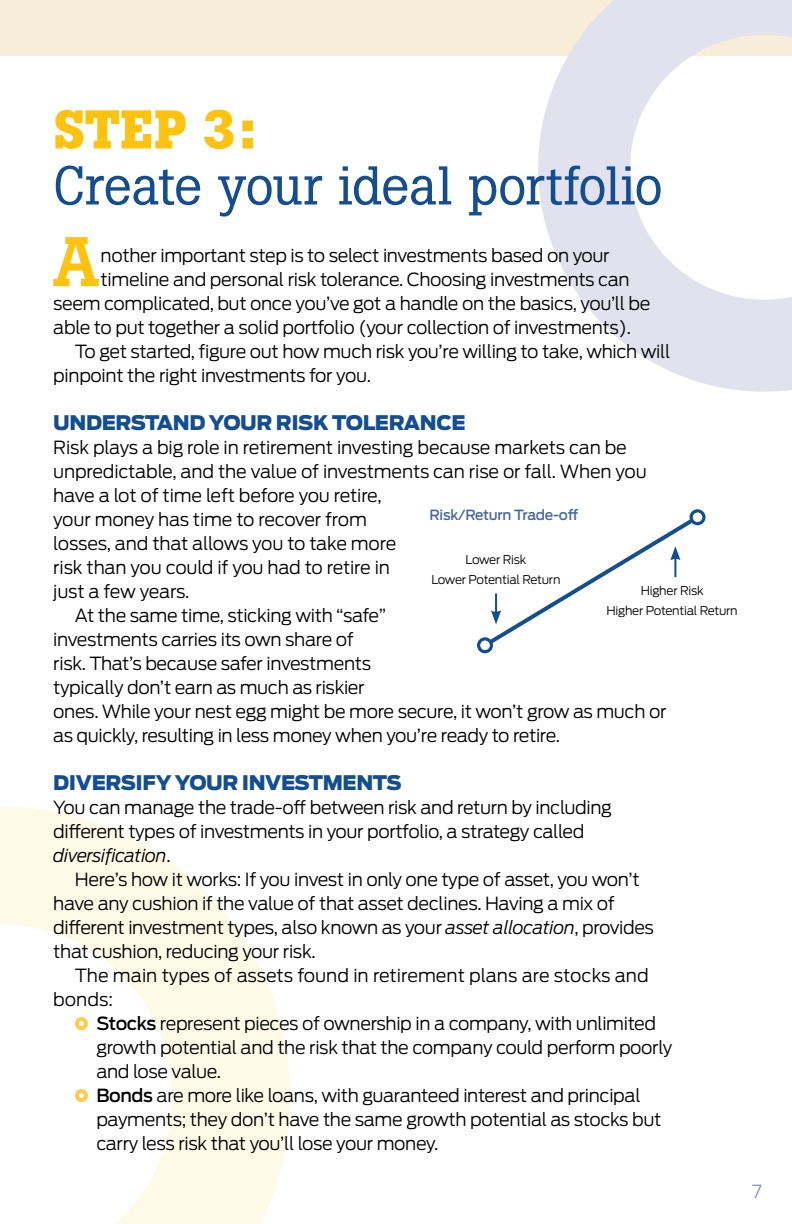
<style>
.page{position:relative;width:792px;height:1224px;background:#fff}
.page>*{position:absolute;margin:0;border:0;box-sizing:border-box;transform-origin:0 0}
.t1{font:500 69.4px "Boton";color:#ffc20e}
.t2{font:54px "Boton";letter-spacing:-.01em;color:#124e91}
.t3{font:700 54px "Boton";color:#ffc20e}
.t4{font:900 20px "Antenna";letter-spacing:-.02em;color:#124e91}
.t5{font:300 18px/24px "Antenna";letter-spacing:-.02em;color:#000}
.t6{font:300 18px/24px "Antenna";color:#000}
.t7{font:300 18px "Antenna";color:#8790bc}
.t8{font:500 14px "Antenna";letter-spacing:-.02em;color:#4a65a0}
.t9{font:300 12px/20px "Antenna";letter-spacing:-.02em;color:#000;text-align:center}
.s1{font-style:italic}
.s2{font-weight:500}
</style>
<div class="page">
<svg style="left:0;top:806px;width:290px;height:418px"></svg>
<div style="left:0;top:0;width:792px;height:55px;background:#f8edd8"></div>
<svg style="left:538px;top:0;width:254px;height:392px"></svg>
<div style="left:75px;top:1017px;width:13px;height:13px;border:4px solid #ffcc4e;border-radius:50%"></div>
<div style="left:75px;top:1089px;width:13px;height:13px;border:4px solid #ffcc4e;border-radius:50%"></div>
<div style="left:477px;top:637px;width:16px;height:16px;border:3px solid #124e91;border-radius:50%"></div>
<div style="left:690px;top:509px;width:16px;height:16px;border:3px solid #124e91;border-radius:50%"></div>
<svg style="left:485px;top:515px;width:213px;height:132px"></svg>
<h2 class="t3" style="left:53px;top:98px;width:204px">STEP 3:</h2>
<h2 class="t2" style="left:53px;top:153px;width:611px">Create your ideal portfolio</h2>
<h1 class="t1" style="left:53px;top:221px;width:48px">A</h1>
<p class="t5" style="left:101px;top:244px;width:510px">nother important step is to select investments based on your</p>
<p class="t5" style="left:101px;top:268px;width:531px">timeline and personal risk tolerance. Choosing investments can</p>
<p class="t5" style="left:53px;top:292px;width:599px">seem complicated, but once you’ve got a handle on the basics, you’ll be</p>
<p class="t5" style="left:53px;top:316px;width:579px">able to put together a solid portfolio (your collection of investments).</p>
<p class="t5" style="left:75px;top:340px;width:597px">To get started, figure out how much risk you’re willing to take, which will</p>
<p class="t5" style="left:53px;top:364px;width:319px">pinpoint the right investments for you.</p>
<p class="t4" style="left:53px;top:411px;width:414px">UNDERSTAND YOUR RISK TOLERANCE</p>
<p class="t5" style="left:53px;top:436px;width:575px">Risk plays a big role in retirement investing because markets can be</p>
<p class="t5" style="left:53px;top:460px;width:595px">unpredictable, and the value of investments can rise or fall. When you</p>
<p class="t5" style="left:53px;top:484px;width:330px">have a lot of time left before you retire,</p>
<p class="t5" style="left:53px;top:508px;width:315px">your money has time to recover from</p>
<p class="t5" style="left:53px;top:532px;width:345px">losses, and that allows you to take more</p>
<p class="t5" style="left:53px;top:556px;width:338px">risk than you could if you had to retire in</p>
<p class="t5" style="left:53px;top:580px;width:138px">just a few years.</p>
<p class="t5" style="left:75px;top:604px;width:313px">At the same time, sticking with “safe”</p>
<p class="t5" style="left:53px;top:628px;width:302px">investments carries its own share of</p>
<p class="t5" style="left:53px;top:652px;width:319px">risk. That’s because safer investments</p>
<p class="t5" style="left:53px;top:676px;width:313px">typically don’t earn as much as riskier</p>
<p class="t5" style="left:53px;top:700px;width:615px">ones. While your nest egg might be more secure, it won’t grow as much or</p>
<p class="t5" style="left:53px;top:724px;width:508px">as quickly, resulting in less money when you’re ready to retire.</p>
<p class="t4" style="left:53px;top:771px;width:350px">DIVERSIFY YOUR INVESTMENTS</p>
<p class="t5" style="left:53px;top:796px;width:560px">You can manage the trade-off between risk and return by including different types of investments in your portfolio, a strategy called <span class="s1">diversification</span>.</p>
<p class="t5" style="left:53px;top:868px;width:602px;text-indent:22px">Here’s how it works: If you invest in only one type of asset, you won’t have any cushion if the value of that asset declines. Having a mix of different investment types, also known as your <span class="s1">asset allocation</span>, provides that cushion, reducing your risk.</p>
<p class="t6" style="left:53px;top:964px;width:597px;text-indent:22px">The main types of assets found in retirement plans are stocks and bonds:</p>
<p class="t5" style="left:96px;top:1012px;width:577px"><span class="s2">Stocks</span> represent pieces of ownership in a company, with unlimited growth potential and the risk that the company could perform poorly and lose value.<br><span class="s2">Bonds</span> are more like loans, with guaranteed interest and principal payments; they don’t have the same growth potential as stocks but carry less risk that you’ll lose your money.</p>
<p class="t8" style="left:429px;top:507px;width:150px">Risk/Return Trade-off</p>
<p class="t9" style="left:431px;top:550px;width:131px">Lower Risk<br>Lower Potential Return</p>
<p class="t9" style="left:606px;top:581px;width:133px">Higher Risk<br>Higher Potential Return</p>
<p class="t7" style="left:752px;top:1181px;width:11px">7</p>
</div>
